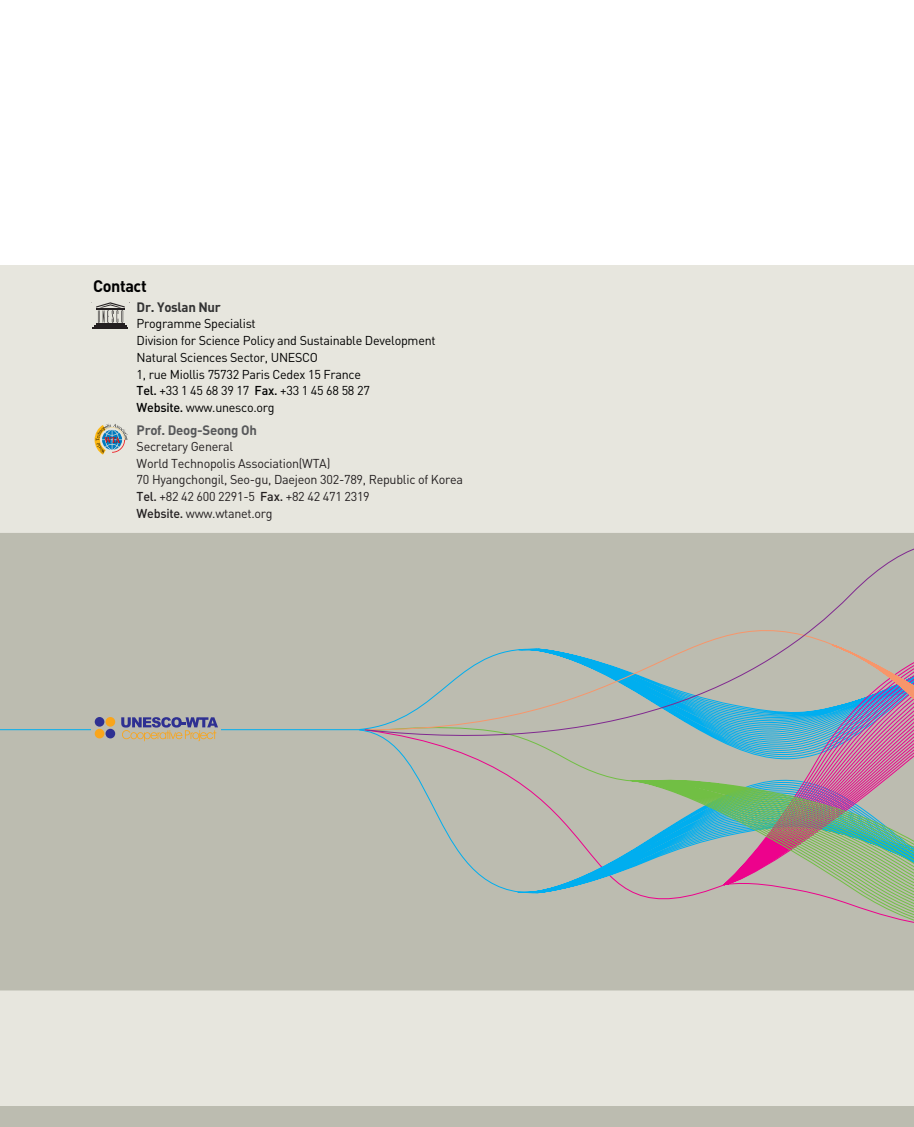
<style>
.page{position:relative;width:914px;height:1127px;background:#fff}
.page>*{position:absolute;margin:0;border:0;box-sizing:border-box;transform-origin:0 0}
.t1{font:700 16.5px "DIN";letter-spacing:-.02em;color:#000}
.t2{font:700 13.5px "DIN";letter-spacing:-.02em;color:#57585a}
.t3{font:700 13.5px "DIN";letter-spacing:-.02em;color:#333}
.t4{font:12.75px/16.8px "DIN";letter-spacing:-.02em;color:#000}
.t5{font:12.75px/16.8px "DIN";letter-spacing:-.02em;color:#231f20}
.s1{font-weight:500}
</style>
<div class="page">
<div style="left:0;top:265px;width:914px;height:841px;background:#e7e6de"></div>
<div style="left:0;top:533px;width:524px;height:457px;background:#bcbcb0"></div>
<div style="left:364px;top:901px;width:153px;height:53px;background:#bcbcb0"></div>
<div style="left:534px;top:874px;width:380px;height:117px;background:#bcbcb0"></div>
<div style="left:635px;top:874px;width:279px;height:104px;background:#bcbcb0"></div>
<div style="left:359px;top:639px;width:186px;height:262px;background:#bcbcb0"></div>
<svg style="left:364px;top:756px;width:360px;height:118px;background:#adbab0"></svg>
<div style="left:364px;top:533px;width:550px;height:223px;background:#bcbcb0"></div>
<svg style="left:724px;top:561px;width:190px;height:394px;background:#abacaa"></svg>
<hr style="left:0;top:729px;width:365px;height:1px;background:#00aeef">
<div style="left:91px;top:712px;width:130px;height:34px;background:#bcbcb0"></div>
<div style="left:95px;top:717px;width:9px;height:9px;background:#2e3092;border-radius:50%"></div>
<div style="left:95px;top:728px;width:9px;height:10px;background:#f9a51b;border-radius:50%"></div>
<div style="left:105px;top:728px;width:10px;height:10px;background:#2e3092;border-radius:50%"></div>
<div style="left:105px;top:717px;width:10px;height:9px;background:#f9a51b;border-radius:50%"></div>
<svg style="left:121px;top:717px;width:97px;height:24px"></svg>
<div style="left:0;top:1106px;width:914px;height:20px;background:#bcbcb0"></div>
<svg style="left:95px;top:424px;width:33px;height:30px"></svg>
<svg style="left:91px;top:302px;width:37px;height:27px"></svg>
<p class="t1" style="left:93px;top:280px;width:55px">Contact</p>
<p class="t3" style="left:137px;top:303px;width:86px">Dr. Yoslan Nur</p>
<p class="t4" style="left:137px;top:317px;width:300px">Programme Specialist<br>Division for Science Policy and Sustainable Development Natural Sciences Sector, UNESCO<br>1, rue Miollis 75732 Paris Cedex 15 France<br><span class="s1">Tel.</span> +33 1 45 68 39 17 <span class="s1">Fax.</span> +33 1 45 68 58 27<br><span class="s1">Website.</span> www.unesco.org</p>
<p class="t2" style="left:137px;top:425px;width:122px">Prof. Deog-Seong Oh</p>
<p class="t5" style="left:137px;top:439px;width:328px">Secretary General<br>World Technopolis Association(WTA)<br>70 Hyangchongil, Seo-gu, Daejeon 302-789, Republic of Korea <span class="s1">Tel.</span> +82 42 600 2291-5 <span class="s1">Fax.</span> +82 42 471 2319<br><span class="s1">Website.</span> www.wtanet.org</p>
</div>
